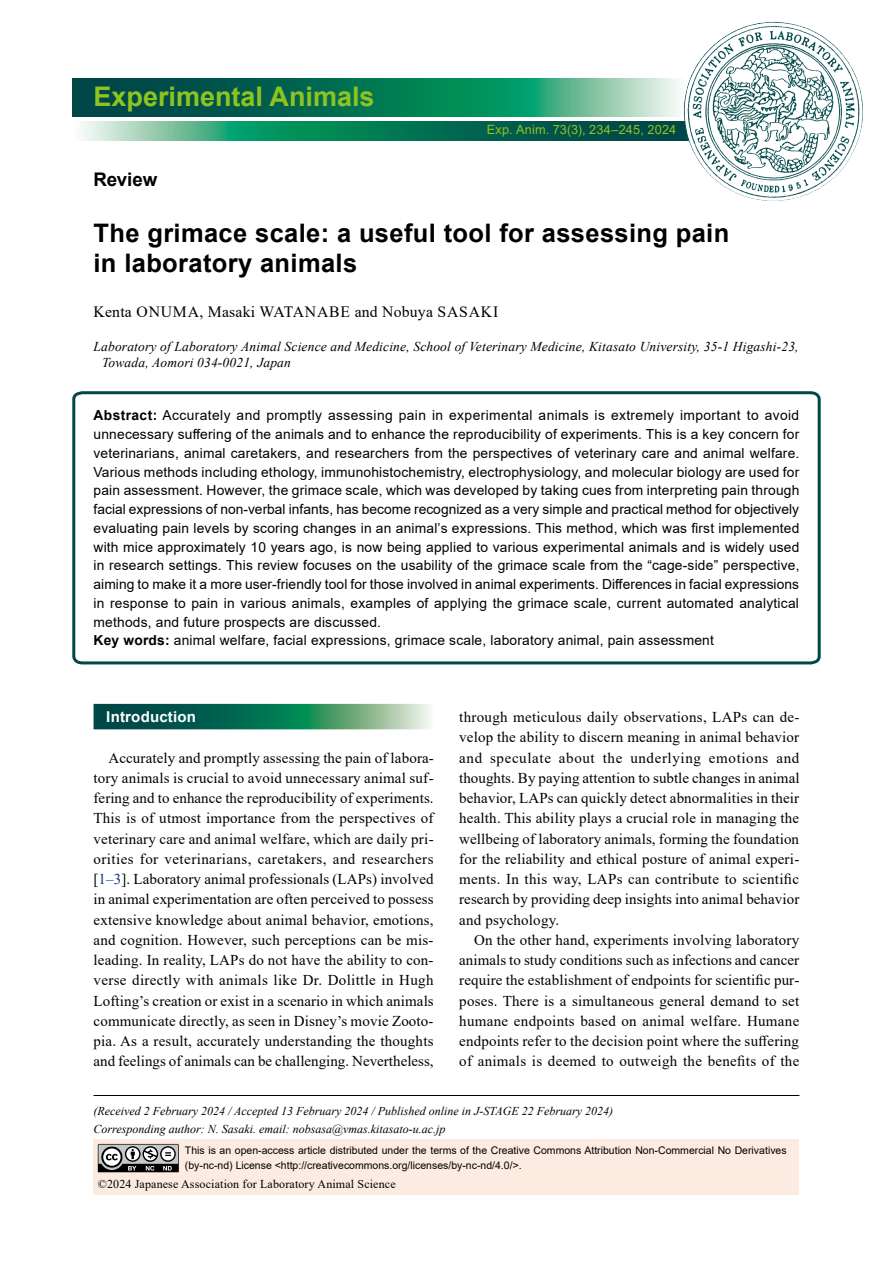
<style>
.page{position:relative;width:893px;height:1263px;background:#fff}
.page>*{position:absolute;margin:0;border:0;box-sizing:border-box;transform-origin:0 0}
.t1{font:700 27px "Arial";color:#8fc31f}
.t2{font:700 25.5px/30px "Arial";letter-spacing:.015em;color:#000}
.t3{font:700 18.75px "Arial";letter-spacing:-.01em;color:#000}
.t4{font:15.75px "Times New Roman";letter-spacing:.05em;color:#000}
.t5{font:15px/20.2px "Times New Roman";letter-spacing:.01em;color:#000;text-align:justify}
.t6{font:700 15px "Arial";letter-spacing:.015em;color:#fff}
.t7{font:13.8px/18.8px "Arial";letter-spacing:.015em;color:#000}
.t8{font:italic 13.5px/16.5px "Times New Roman";letter-spacing:.01em;color:#000}
.t9{font:12.75px "Arial";letter-spacing:.01em;color:#8fc31f}
.t10{font:italic 12px/18px "Times New Roman";color:#000}
.t11{font:12px "Times New Roman";letter-spacing:.01em;color:#000}
.t12{font:10.5px/15px "Arial";color:#000}
.s1{font-weight:700}
.s2{color:#0c3388}
</style>
<div class="page">
<svg style="left:81px;top:121px;width:621px;height:19px;background:#28866b"></svg>
<div style="left:94px;top:1140px;width:705px;height:55px;background:#fbebe0"></div>
<svg style="left:72px;top:79px;width:613px;height:38px;background:#248269"></svg>
<img style="left:719px;top:22px;width:55px;height:19px">
<svg style="left:98px;top:1144px;width:81px;height:28px;background:#7c7c7c"></svg>
<svg style="left:94px;top:704px;width:336px;height:25px;background:#318067"></svg>
<svg style="left:72px;top:391px;width:749px;height:274px"></svg>
<hr style="left:94px;top:1095px;width:705px;height:1px;background:#000">
<h1 class="t1" style="left:94px;top:78px;width:283px">Experimental Animals</h1>
<p class="t9" style="left:487px;top:121px;width:191px">Exp. Anim. 73(3), 234–245, 2024</p>
<p class="t3" style="left:94px;top:166px;width:65px">Review</p>
<h2 class="t2" style="left:94px;top:218px;width:637px">The grimace scale: a useful tool for assessing pain in laboratory animals</h2>
<p class="t4" style="left:94px;top:301px;width:406px">Kenta Onuma, Masaki Watanabe and Nobuya Sas aki</p>
<p class="t8" style="left:102px;top:338px;width:698px;text-indent:-9px">Laboratory of Laboratory Animal Science and Medicine, School of Veterinary Medicine, Kitasato University, 35-1 Higashi-23,<br>Towada, Aomori 034-0021, Japan</p>
<p class="t7" style="left:94px;top:406px;width:707px"><span class="s1">Abstract:</span> Accurately and promptly assessing pain in experimental animals is extremely important to avoid unnecessary suffering of the animals and to enhance the reproducibility of experiments. This is a key concern for veterinarians, animal caretakers, and researchers from the perspectives of veterinary care and animal welfare.<br>Various methods including ethology, immunohistochemistry, electrophysiology, and molecular biology are used for pain assessment. However, the grimace scale, which was developed by taking cues from interpreting pain through facial expressions of non-verbal infants, has become recognized as a very simple and practical method for objectively evaluating pain levels by scoring changes in an animal’s expressions. This method, which was first implemented with mice approximately 10 years ago, is now being applied to various experimental animals and is widely used in research settings. This review focuses on the usability of the grimace scale from the “cage-side” perspective, aiming to make it a more user-friendly tool for those involved in animal experiments. Differences in facial expressions in response to pain in various animals, examples of applying the grimace scale, current automated analytical methods, and future prospects are discussed.<br><span class="s1">Key words:</span> animal welfare, facial expressions, grimace scale, laboratory animal, pain assessment</p>
<p class="t6" style="left:106px;top:706px;width:91px">Introduction</p>
<p class="t5" style="left:94px;top:747px;width:342px;text-indent:15px">Accurately and promptly assessing the pain of labora&shy;tory animals is crucial to avoid unnecessary animal suf&shy;fering and to enhance the reproducibility of experiments.<br>This is of utmost importance from the perspectives of veterinary care and animal welfare, which are daily pri&shy;orities for veterinarians, caretakers, and researchers [<span class="s2">1–3</span>]. Laboratory animal professionals (LAPs) involved in animal experimentation are often perceived to possess extensive knowledge about animal behavior, emotions, and cognition. However, such perceptions can be mis&shy;leading. In reality, LAPs do not have the ability to con&shy;verse directly with animals like Dr. Dolittle in Hugh Lofting’s creation or exist in a scenario in which animals communicate directly, as seen in Disney’s movie Zooto&shy;pia. As a result, accurately understanding the thoughts and feelings of animals can be challenging. Nevertheless,</p>
<p class="t5" style="left:459px;top:706px;width:342px">through meticulous daily observations, LAPs can de&shy;velop the ability to discern meaning in animal behavior and speculate about the underlying emotions and thoughts. By paying attention to subtle changes in animal behavior, LAPs can quickly detect abnormalities in their health. This ability plays a crucial role in managing the wellbeing of laboratory animals, forming the foundation for the reliability and ethical posture of animal experi&shy;ments. In this way, LAPs can contribute to scientific research by providing deep insights into animal behavior and psychology.</p>
<p class="t5" style="left:459px;top:929px;width:342px;text-indent:15px">On the other hand, experiments involving laboratory animals to study conditions such as infections and cancer require the establishment of endpoints for scientific pur&shy;poses. There is a simultaneous general demand to set humane endpoints based on animal welfare. Humane endpoints refer to the decision point where the suffering of animals is deemed to outweigh the benefits of the</p>
<p class="t10" style="left:94px;top:1102px;width:521px">(Received 2 February 2024 / Accepted 13 February 2024 / Published online in J-STAGE 22 February 2024)<br>Corresponding author: N. Sasaki. email: nobsasa@vmas.kitasato-u.ac.jp</p>
<p class="t12" style="left:185px;top:1143px;width:603px">This is an open-access article distributed under the terms of the Creative Commons Attribution Non-Commercial No Derivatives (by-nc-nd) License &lt;http://creativecommons.org/licenses/by-nc-nd/4.0/&gt;.</p>
<p class="t11" style="left:98px;top:1175px;width:299px">©2024 Japanese Association for Laboratory Animal Science</p>
</div>
